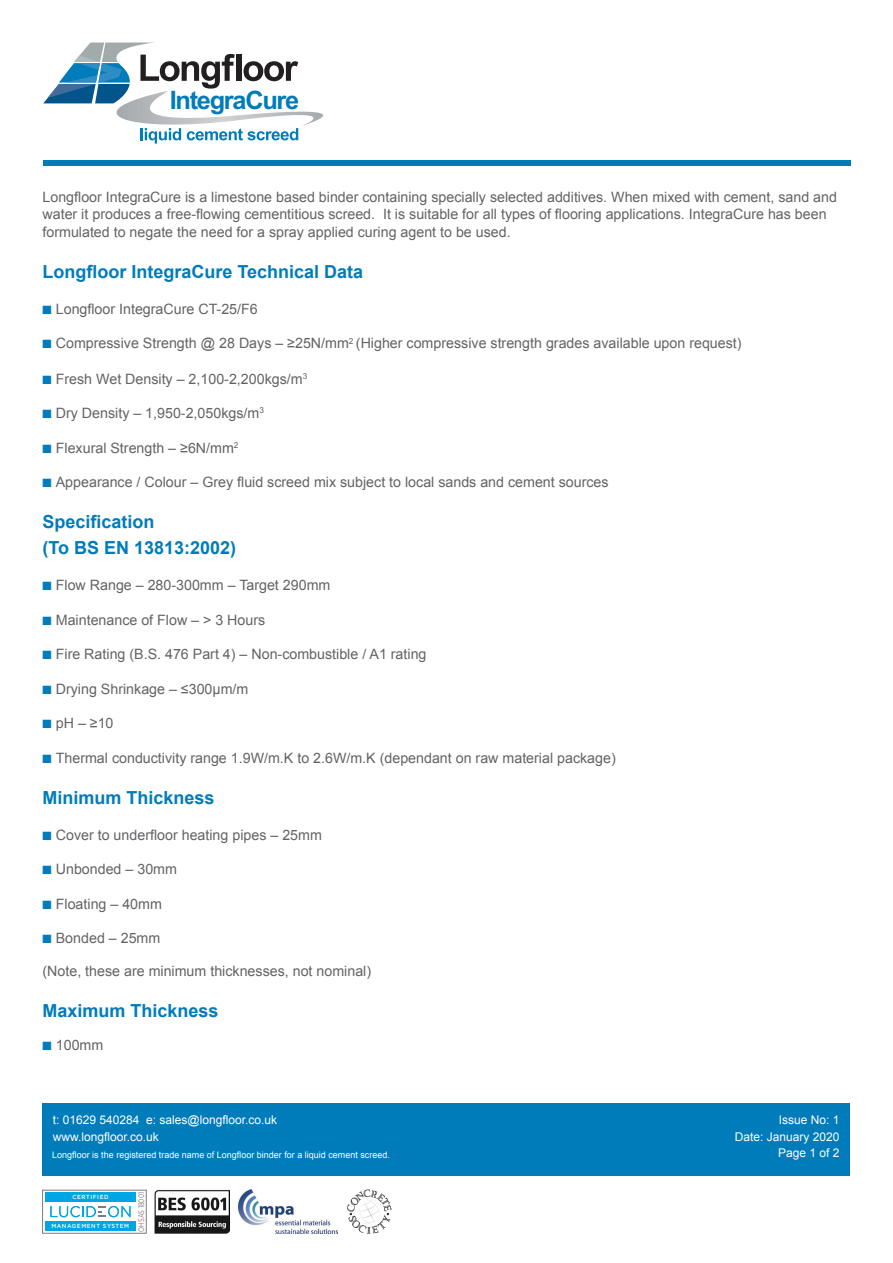
<style>
.page{position:relative;width:893px;height:1263px;background:#fff}
.page>*{position:absolute;margin:0;border:0;box-sizing:border-box;transform-origin:0 0}
.t1{font:700 25.35px "Arial";letter-spacing:-.05em;color:#007cbb}
.t2{font:700 18px "Arial";color:#007cbb}
.t3{font:14.25px/17.5px "Arial";color:#636366}
.t4{font:12px "Arial";color:#fff}
.t5{font:9px "Arial";color:#fff}
.t6{font:8.1px "Gotham";color:#7a7c81;scale:.72 1}
.t7{font:500 5.85px "Gotham";letter-spacing:.1em;color:#fff}
.s1{color:#007cbb}
</style>
<div class="page">
<div style="left:43px;top:160px;width:807px;height:6px;background:#007cbb"></div>
<img style="left:155px;top:1190px;width:74px;height:44px">
<svg style="left:42px;top:1189px;width:105px;height:45px"></svg>
<div style="left:45px;top:1192px;width:91px;height:10px;background:#00a5e3"></div>
<div style="left:45px;top:1222px;width:91px;height:9px;background:#00a5e3"></div>
<svg style="left:50px;top:1206px;width:80px;height:11px"></svg>
<div style="left:42px;top:1190px;width:105px;height:43px;border:1px solid #7a7c81"></div>
<img style="left:347px;top:1189px;width:45px;height:45px">
<img style="left:238px;top:1189px;width:100px;height:44px">
<div style="left:43px;top:1103px;width:807px;height:73px;background:#007cbb"></div>
<svg style="left:43px;top:43px;width:280px;height:101px"></svg>
<p class="t1" style="left:170px;top:84px;width:131px">IntegraCure</p>
<p class="t3" style="left:43px;top:188px;width:796px">Longfloor IntegraCure is a limestone based binder containing specially selected additives. When mixed with cement, sand and water it produces a free-flowing cementitious screed. It is suitable for all types of flooring applications. IntegraCure has been formulated to negate the need for a spray applied curing agent to be used.</p>
<p class="t2" style="left:43px;top:260px;width:322px">Longfloor IntegraCure Technical Data</p>
<p class="t3" style="left:43px;top:300px;width:217px"><span class="s1">■</span> Longfloor IntegraCure CT-25/F6</p>
<p class="t3" style="left:43px;top:335px;width:701px"><span class="s1">■</span> Compressive Strength @ 28 Days – ≥25N/mm<sup>2</sup> (Higher compressive strength grades available upon request)</p>
<p class="t3" style="left:43px;top:370px;width:266px"><span class="s1">■</span> Fresh Wet Density – 2,100-2,200kgs/m<sup>3</sup></p>
<p class="t3" style="left:43px;top:404px;width:223px"><span class="s1">■</span> Dry Density – 1,950-2,050kgs/m<sup>3</sup></p>
<p class="t3" style="left:43px;top:439px;width:198px"><span class="s1">■</span> Flexural Strength – ≥6N/mm<sup>2</sup></p>
<p class="t3" style="left:43px;top:473px;width:568px"><span class="s1">■</span> Appearance / Colour – Grey fluid screed mix subject to local sands and cement sources</p>
<p class="t2" style="left:43px;top:510px;width:114px">Specification</p>
<p class="t2" style="left:43px;top:536px;width:195px">(To BS EN 13813:2002)</p>
<p class="t3" style="left:43px;top:576px;width:289px"><span class="s1">■</span> Flow Range – 280-300mm – Target 290mm</p>
<p class="t3" style="left:43px;top:611px;width:224px"><span class="s1">■</span> Maintenance of Flow – &gt; 3 Hours</p>
<p class="t3" style="left:43px;top:645px;width:385px"><span class="s1">■</span> Fire Rating (B.S. 476 Part 4) – Non-combustible / A1 rating</p>
<p class="t3" style="left:43px;top:680px;width:207px"><span class="s1">■</span> Drying Shrinkage – ≤300µm/m</p>
<p class="t3" style="left:43px;top:714px;width:73px"><span class="s1">■</span> pH – ≥10</p>
<p class="t3" style="left:43px;top:749px;width:575px"><span class="s1">■</span> Thermal conductivity range 1.9W/m.K to 2.6W/m.K (dependant on raw material package)</p>
<p class="t2" style="left:43px;top:785px;width:174px">Minimum Thickness</p>
<p class="t3" style="left:43px;top:826px;width:281px"><span class="s1">■</span> Cover to underfloor heating pipes – 25mm</p>
<p class="t3" style="left:43px;top:860px;width:136px"><span class="s1">■</span> Unbonded – 30mm</p>
<p class="t3" style="left:43px;top:895px;width:121px"><span class="s1">■</span> Floating – 40mm</p>
<p class="t3" style="left:43px;top:929px;width:119px"><span class="s1">■</span> Bonded – 25mm</p>
<p class="t3" style="left:43px;top:962px;width:330px">(Note, these are minimum thicknesses, not nominal)</p>
<p class="t2" style="left:43px;top:999px;width:178px">Maximum Thickness</p>
<p class="t3" style="left:43px;top:1037px;width:62px"><span class="s1">■</span> 100mm</p>
<p class="t4" style="left:53px;top:1112px;width:226px">t: 01629 540284 e: sales@longfloor.co.uk</p>
<p class="t4" style="left:53px;top:1129px;width:108px">www.longfloor.co.uk</p>
<p class="t4" style="left:779px;top:1112px;width:62px">Issue No: 1</p>
<p class="t4" style="left:735px;top:1128px;width:106px">Date: January 2020</p>
<p class="t5" style="left:52px;top:1149px;width:339px">Longfloor is the registered trade name of Longfloor binder for a liquid cement screed.</p>
<p class="t4" style="left:778px;top:1145px;width:63px">Page 1 of 2</p>
<p class="t7" style="left:72px;top:1193px;width:38px">CERTIFIED</p>
<p class="t7" style="left:51px;top:1222px;width:79px">MANAGEMENT SYSTEM</p>
<p class="t6" style="left:136px;top:1231px;width:56px;rotate:-90deg">OHSAS 18001</p>
</div>
